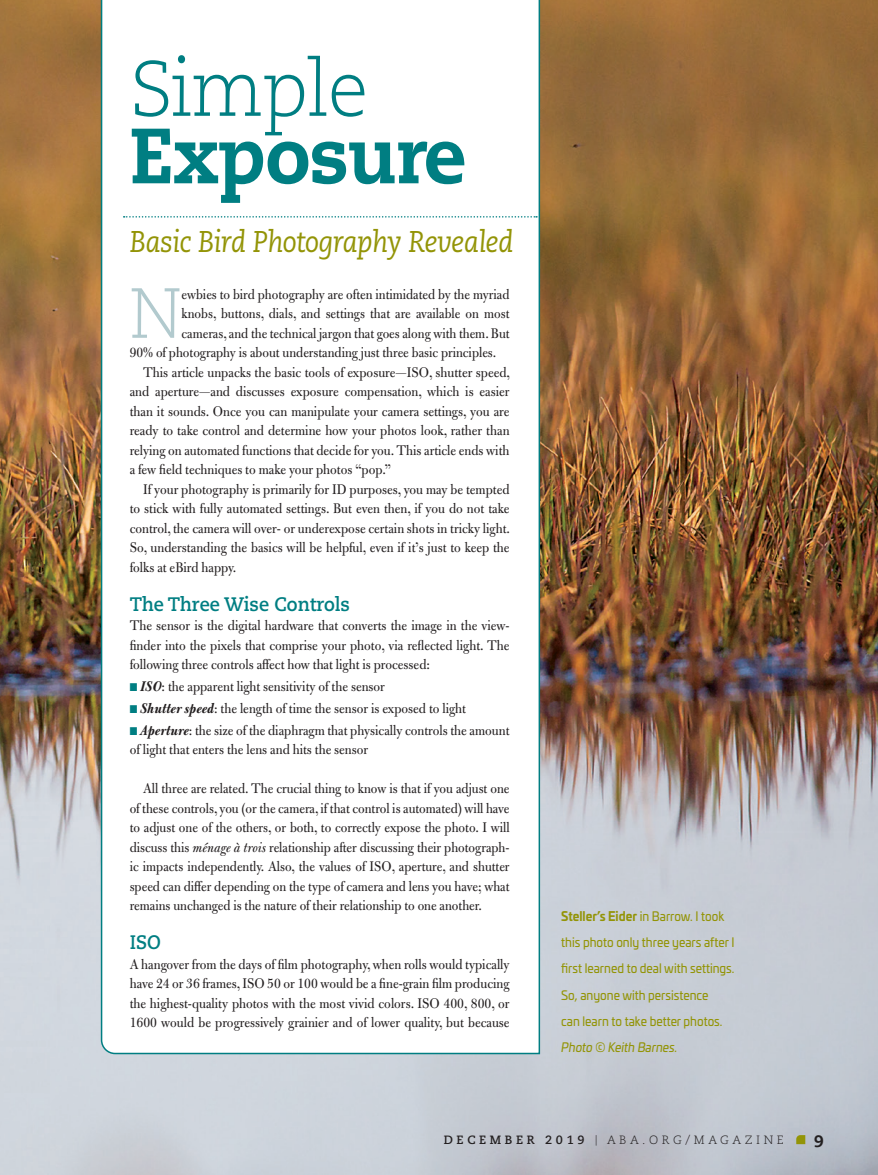
<style>
.page{position:relative;width:878px;height:1175px;background:#fff}
.page>*{position:absolute;margin:0;border:0;box-sizing:border-box;transform-origin:0 0}
.t1{font:800 78px "Caecilia LT Std";letter-spacing:-.02em;color:#007e82;scale:.95 1}
.t2{font:300 78px "Caecilia LT Std";letter-spacing:-.02em;color:#007e82;scale:.95 1}
.t3{font:300 70.65px "Caecilia LT Std";color:#b2cace;scale:.92 1}
.t4{font:italic 30px "Caecilia LT Std";letter-spacing:-.02em;color:#939407;scale:.92 1}
.t5{font:700 19.5px "Caecilia LT Std";color:#007e82;scale:.93 1}
.t6{font:800 16.5px "Caecilia LT Std";color:#231f20}
.t7{font:15px/19.5px "Bulmer MT Std";color:#231f20;text-align:justify;scale:.93 1}
.t8{font:15px/19.5px "Bulmer MT Std";color:#231f20;text-align:justify;scale:.92 1}
.t9{font:12.75px/26.2px "Univia Pro";color:#939407;scale:.91 1}
.t10{font:300 12px "Caecilia LT Std";letter-spacing:.3em;color:#231f20}
.s1{color:#007e82}
.s2{font-weight:700;font-style:italic}
.s3{font-style:italic}
.s4{font-weight:700}
.s5{font-size:10.5px}
</style>
<div class="page">
<img style="left:0;top:0;width:878px;height:1174px">
<svg style="left:100px;top:0;width:441px;height:1055px"></svg>
<svg style="left:796px;top:1135px;width:9px;height:9px"></svg>
<svg style="left:124px;top:216px;width:413px;height:2px"></svg>
<h1 class="t2" style="left:130px;top:45px;width:252px">Simple</h1>
<h1 class="t1" style="left:130px;top:108px;width:356px">Exposure</h1>
<h3 class="t4" style="left:130px;top:224px;width:418px">Basic Bird Photography Revealed</h3>
<h2 class="t3" style="left:130px;top:273px;width:58px">N</h2>
<p class="t8" style="left:181px;top:284px;width:358px">ewbies to bird photography are often intimidated by the myriad</p>
<p class="t8" style="left:181px;top:304px;width:358px">knobs, buttons, dials, and settings that are available on most</p>
<p class="t8" style="left:181px;top:323px;width:358px">cameras, and the technical jargon that goes along with them. But</p>
<p class="t8" style="left:130px;top:343px;width:400px">90% of photography is about understanding just three basic principles.</p>
<p class="t7" style="left:143px;top:362px;width:396px">This article unpacks the basic tools of exposure—ISO, shutter speed,</p>
<p class="t7" style="left:130px;top:382px;width:410px">and aperture—and discusses exposure compensation, which is easier</p>
<p class="t7" style="left:130px;top:401px;width:410px">than it sounds. Once you can manipulate your camera settings, you are</p>
<p class="t7" style="left:130px;top:421px;width:410px">ready to take control and determine how your photos look, rather than</p>
<p class="t7" style="left:130px;top:440px;width:410px">relying on automated functions that decide for you. This article ends with</p>
<p class="t7" style="left:130px;top:460px;width:282px">a few field techniques to make your photos “pop.”</p>
<p class="t7" style="left:143px;top:479px;width:395px">If your photography is primarily for ID purposes, you may be tempted</p>
<p class="t7" style="left:130px;top:499px;width:410px">to stick with fully automated settings. But even then, if you do not take</p>
<p class="t7" style="left:130px;top:518px;width:410px">control, the camera will over- or underexpose certain shots in tricky light.</p>
<p class="t7" style="left:130px;top:538px;width:410px">So, understanding the basics will be helpful, even if it’s just to keep the</p>
<p class="t7" style="left:130px;top:557px;width:116px">folks at eBird happy.</p>
<h3 class="t5" style="left:130px;top:592px;width:238px">The Three Wise Controls</h3>
<p class="t7" style="left:130px;top:616px;width:410px">The sensor is the digital hardware that converts the image in the view&shy;finder into the pixels that comprise your photo, via reflected light. The following three controls affect how that light is processed:</p>
<p class="t7" style="left:130px;top:677px;width:276px"><span class="s1">■</span> <span class="s2">ISO</span>: the apparent light sensitivity of the sensor</p>
<p class="t7" style="left:130px;top:698px;width:363px"><span class="s1">■</span> <span class="s2">Shutter speed</span>: the length of time the sensor is exposed to light</p>
<p class="t7" style="left:130px;top:720px;width:410px"><span class="s1">■</span> <span class="s2">Aperture</span>: the size of the diaphragm that physically controls the amount of light that enters the lens and hits the sensor</p>
<p class="t8" style="left:130px;top:779px;width:414px;text-indent:14px">All three are related. The crucial thing to know is that if you adjust one of these controls, you (or the camera, if that control is automated) will have to adjust one of the others, or both, to correctly expose the photo. I will discuss this <span class="s3">ménage à trois</span> relationship after discussing their photograph&shy;ic impacts independently. Also, the values of ISO, aperture, and shutter speed can differ depending on the type of camera and lens you have; what remains unchanged is the nature of their relationship to one another.</p>
<h3 class="t5" style="left:130px;top:931px;width:35px">ISO</h3>
<p class="t7" style="left:130px;top:954px;width:410px">A hangover from the days of film photography, when rolls would typically have 24 or 36 frames, ISO 50 or 100 would be a fine-grain film producing the highest-quality photos with the most vivid colors. ISO 400, 800, or 1600 would be progressively grainier and of lower quality, but because</p>
<p class="t9" style="left:561px;top:902px;width:192px"><span class="s4">Steller’s Eider</span> in Barrow. I took this photo only three years after I first learned to deal with settings.<br>So, anyone with persistence<br>can learn to take better photos.<br><span class="s3">Photo</span> © <span class="s3">Keith Barnes.</span></p>
<p class="t10" style="left:443px;top:1133px;width:341px"><span class="s4">DECEMBER 2019</span> <span class="s5">|</span> ABA.ORG/MAGAZINE</p>
<p class="t6" style="left:814px;top:1131px;width:11px">9</p>
</div>
